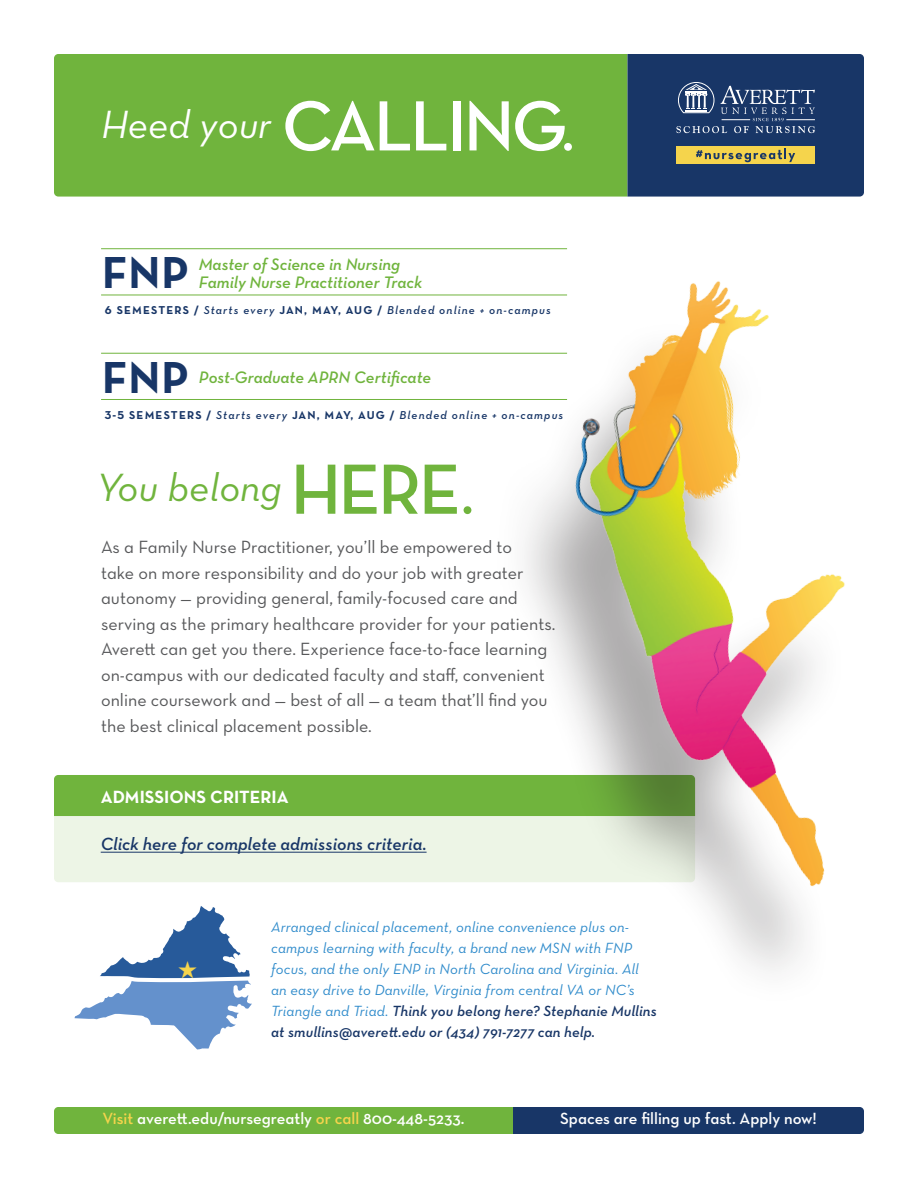
<style>
.page{position:relative;width:918px;height:1188px;background:#fff}
.page>*{position:absolute;margin:0;border:0;box-sizing:border-box;transform-origin:0 0}
.t1{font:45.6px "Neutraface Text Bold Alt";letter-spacing:.02em;color:#183667}
.t2{font:40.2px "Neutraface Text Book Italic Alt";color:#fff}
.t3{font:40.2px "Neutraface Text Book Italic Alt";color:#70b43d}
.t4{font:18px/25.5px "Neutraface Text Book Alt";color:#57585a}
.t5{font:18px "Neutraface Text Demi Italic Alt";color:#183667}
.t6{font:18px "Neutraface Text Bold Alt";color:#fff}
.t7{font:16.95px/18.3px "Neutraface Text Demi Italic Alt";color:#70b43d}
.t8{font:16.5px "Neutraface Text Demi Alt";color:#fff}
.t9{font:15px/21px "Neutraface Text Book Italic Alt";letter-spacing:.01em;color:#2f8bcb}
.t10{font:15px/21px "Neutraface Text Demi Italic Alt";letter-spacing:.01em;color:#183667}
.t11{font:11.7px "Neutraface Text Demi Italic Alt";letter-spacing:.1em;color:#183667}
.s1{font-family:"Neutraface Text Demi Alt";font-size:72.15px}
.s2{font-family:"Neutraface Text Demi Alt";font-size:57.15px}
.s3{font-family:"Neutraface Text Bold Alt"}
.s4{font-family:"Neutraface Text Book Italic Alt";color:#2f8bcb}
.s5{color:#f5d44c}
</style>
<div class="page">
<div style="left:54px;top:54px;width:573px;height:143px;background:#70b43d"></div>
<svg style="left:627px;top:54px;width:237px;height:143px;background:#2f486b"></svg>
<hr style="left:101px;top:295px;width:466px;height:1px;background:#70b43d">
<hr style="left:101px;top:248px;width:466px;height:1px;background:#70b43d">
<hr style="left:101px;top:399px;width:466px;height:1px;background:#70b43d">
<hr style="left:101px;top:353px;width:466px;height:1px;background:#70b43d">
<svg style="left:54px;top:1107px;width:810px;height:27px;background:#4a7d4f"></svg>
<div style="left:54px;top:775px;width:641px;height:107px;background:#edf5e6;border-radius:4px"></div>
<div style="left:54px;top:775px;width:436px;height:41px;background:#70b43d"></div>
<hr style="left:101px;top:852px;width:326px;height:1px;background:#183667">
<div style="left:490px;top:316px;width:359px;height:693px;background:#231f20;opacity:.38"></div>
<img style="left:515px;top:281px;width:334px;height:649px">
<svg style="left:75px;top:906px;width:177px;height:143px"></svg>
<h2 class="t2" style="left:101px;top:99px;width:475px">Heed your <span class="s1">CALLING</span><span class="s2">.</span></h2>
<h1 class="t1" style="left:102px;top:243px;width:88px">FNP</h1>
<p class="t7" style="left:199px;top:255px;width:225px">Master of Science in Nursing<br>Family Nurse Practitioner Track</p>
<p class="t11" style="left:105px;top:303px;width:448px"><span class="s3">6 SEMESTERS /</span> Starts every <span class="s3">JAN, MAY, AUG /</span> Blended online + on-campus</p>
<h1 class="t1" style="left:102px;top:348px;width:88px">FNP</h1>
<p class="t7" style="left:199px;top:368px;width:234px">Post-Graduate APRN Certificate</p>
<p class="t11" style="left:105px;top:408px;width:460px"><span class="s3">3-5 SEMESTERS /</span> Starts every <span class="s3">JAN, MAY, AUG /</span> Blended online + on-campus</p>
<h2 class="t3" style="left:96px;top:462px;width:379px">You belong <span class="s1">HERE</span><span class="s2">.</span></h2>
<p class="t4" style="left:101px;top:534px;width:456px">As a Family Nurse Practitioner, you’ll be empowered to<br>take on more responsibility and do your job with greater autonomy — providing general, family-focused care and serving as the primary healthcare provider for your patients.<br>Averett can get you there. Experience face-to-face learning on-campus with our dedicated faculty and staff, convenient online coursework and — best of all — a team that’ll find you the best clinical placement possible.</p>
<p class="t6" style="left:101px;top:785px;width:190px">ADMISSIONS CRITERIA</p>
<p class="t5" style="left:101px;top:832px;width:327px">Click here for complete admissions criteria.</p>
<p class="t9" style="left:271px;top:916px;width:369px">Arranged clinical placement, online convenience plus on&shy;campus learning with faculty, a brand new MSN with FNP focus, and the only ENP in North Carolina and Virginia. All an easy drive to Danville, Virginia from central VA or NC’s</p>
<p class="t10" style="left:271px;top:1000px;width:387px"><span class="s4">Triangle and Triad.</span> Think you belong here? Stephanie Mullins at smullins@averett.edu or (434) 791-7277 can help.</p>
<p class="t8" style="left:102px;top:1109px;width:364px"><span class="s5">Visit</span> averett.edu/nursegreatly <span class="s5">or call</span> 800-448-5233.</p>
<p class="t8" style="left:560px;top:1109px;width:258px">Spaces are filling up fast. Apply now!</p>
</div>
